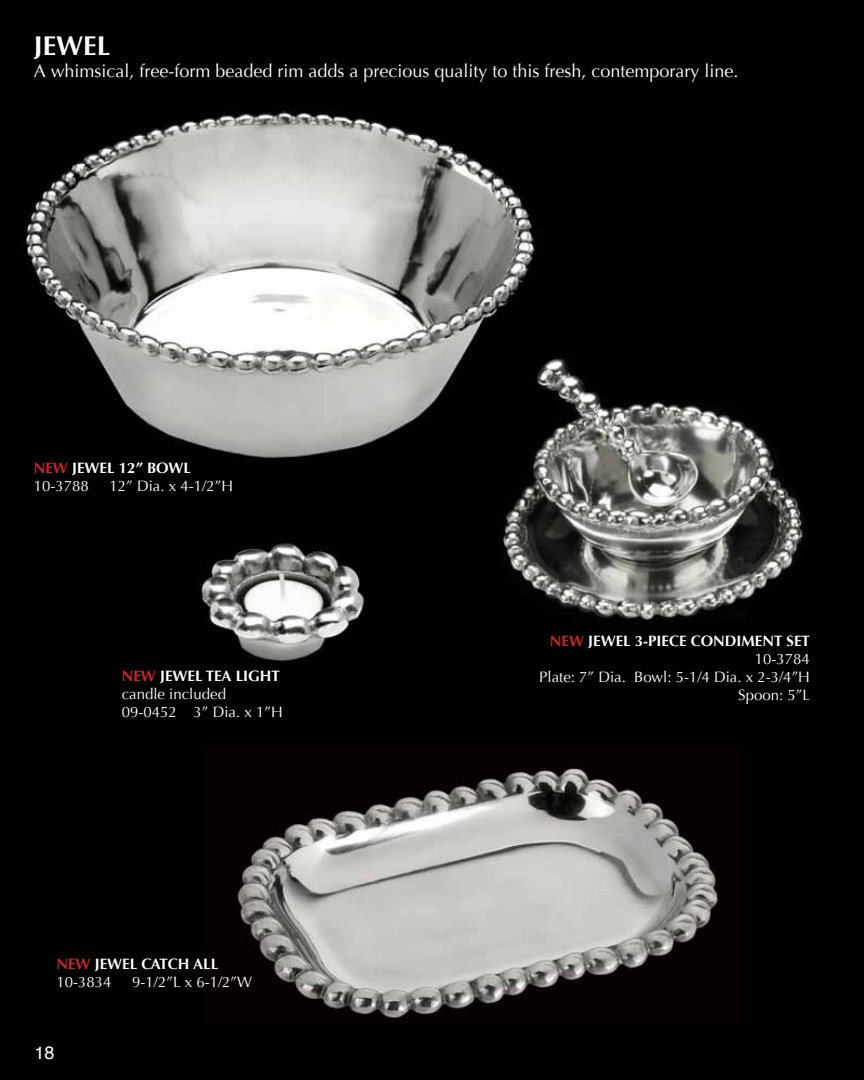
<style>
.page{position:relative;width:864px;height:1080px;background:#000}
.page>*{position:absolute;margin:0;border:0;box-sizing:border-box;transform-origin:0 0}
.t1{font:700 27px "Optima";color:#fff}
.t2{font:18px "Optima";color:#fff}
.t3{font:18px "Helvetica";color:#fff}
.t4{font:15px/18px "Optima";color:#fff}
.t5{font:700 15px/18px "Optima";color:#fff}
.s1{color:#d2232a}
.s2{font-weight:400}
.s3{font-weight:700;color:#d2232a}
.s4{font-weight:700}
</style>
<div class="page">
<img style="left:25px;top:110px;width:511px;height:348px">
<img style="left:236px;top:761px;width:483px;height:261px">
<img style="left:197px;top:543px;width:167px;height:118px">
<img style="left:480px;top:333px;width:325px;height:288px">
<h1 class="t1" style="left:34px;top:30px;width:78px">JEWEL</h1>
<p class="t2" style="left:34px;top:60px;width:706px">A whimsical, free-form beaded rim adds a precious quality to this fresh, contemporary line.</p>
<p class="t5" style="left:34px;top:459px;width:159px"><span class="s1">NEW</span> JEWEL 12” BOWL<br><span class="s2">10-3788</span></p>
<p class="t4" style="left:110px;top:477px;width:125px">12” Dia. x 4-1/2”H</p>
<p class="t4" style="left:122px;top:668px;width:162px"><span class="s3">NEW</span> <span class="s4">JEWEL TEA LIGHT </span>candle included<br>09-0452 3” Dia. x 1”H</p>
<p class="t5" style="left:56px;top:955px;width:163px"><span class="s1">NEW</span> JEWEL CATCH ALL<br><span class="s2">10-3834</span></p>
<p class="t4" style="left:132px;top:973px;width:122px">9-1/2”L x 6-1/2”W</p>
<p class="t3" style="left:34px;top:1039px;width:22px">18</p>
<p class="t4" style="left:539px;top:633px;width:272px;text-align:right"><span class="s3">NEW</span> <span class="s4">JEWEL 3-PIECE CONDIMENT SET<br></span>10-3784<br>Plate: 7” Dia. Bowl: 5-1/4 Dia. x 2-3/4”H<br>Spoon: 5”L</p>
</div>
